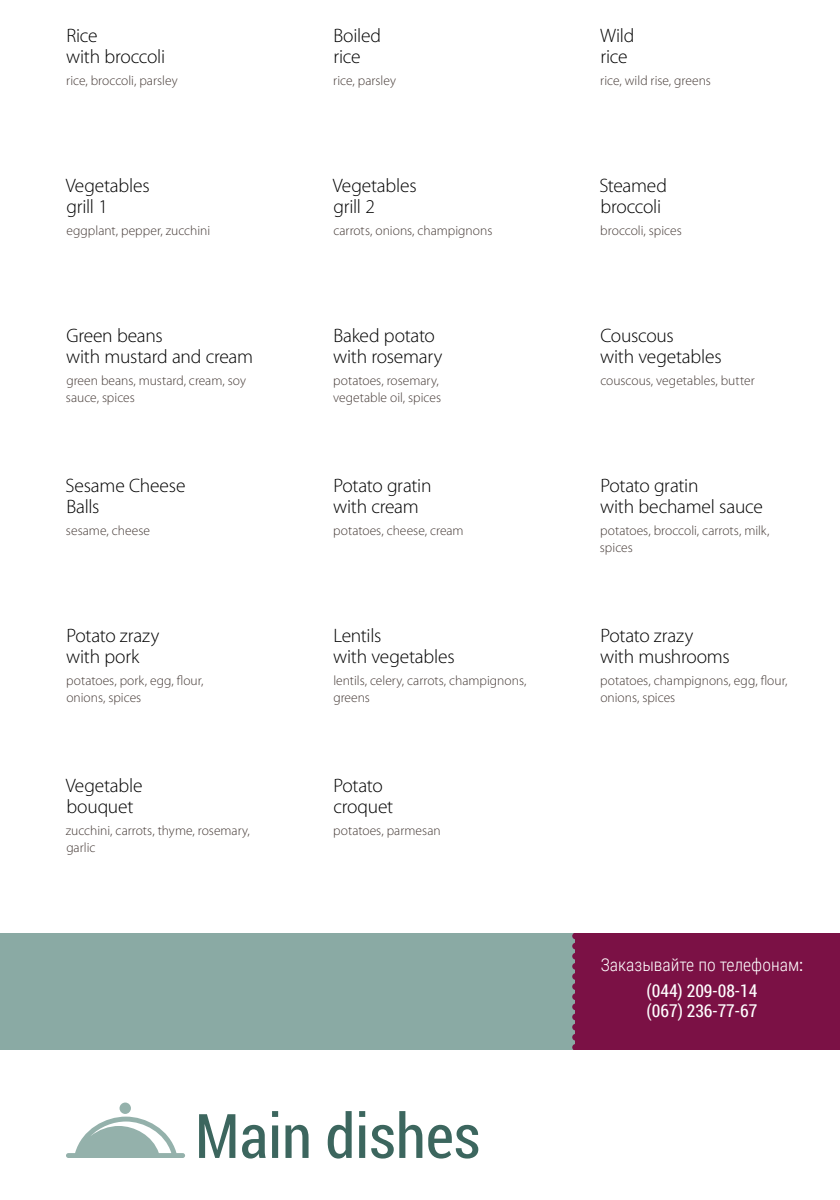
<style>
.page{position:relative;width:840px;height:1200px;background:#fff}
.page>*{position:absolute;margin:0;border:0;box-sizing:border-box;transform-origin:0 0}
.t1{font:61.5px "Roboto Condensed";color:#3c665e}
.t2{font:300 19.5px/21px "Myriad Pro";letter-spacing:-.015em;color:#000}
.t3{font:300 17.7px/26.1px "Roboto Condensed";color:#fff;text-align:center}
.t4{font:17.7px "Roboto Condensed";color:#fff}
.t5{font:300 13.5px/16.5px "Myriad Pro";color:#453a36}
.s1{font-weight:400}
</style>
<div class="page">
<div style="left:0;top:933px;width:576px;height:117px;background:#8aaaa4"></div>
<div style="left:576px;top:933px;width:264px;height:117px;background:#7b1145"></div>
<div style="left:572px;top:943px;width:7px;height:7px;background:#7b1145;border-radius:50%"></div>
<div style="left:572px;top:953px;width:7px;height:7px;background:#7b1145;border-radius:50%"></div>
<div style="left:572px;top:963px;width:7px;height:7px;background:#7b1145;border-radius:50%"></div>
<div style="left:572px;top:973px;width:7px;height:7px;background:#7b1145;border-radius:50%"></div>
<div style="left:572px;top:983px;width:7px;height:7px;background:#7b1145;border-radius:50%"></div>
<div style="left:572px;top:993px;width:7px;height:7px;background:#7b1145;border-radius:50%"></div>
<div style="left:572px;top:1004px;width:7px;height:6px;background:#7b1145;border-radius:50%"></div>
<div style="left:572px;top:1014px;width:7px;height:6px;background:#7b1145;border-radius:50%"></div>
<div style="left:572px;top:1024px;width:7px;height:6px;background:#7b1145;border-radius:50%"></div>
<div style="left:572px;top:1034px;width:7px;height:7px;background:#7b1145;border-radius:50%"></div>
<svg style="left:572px;top:933px;width:4px;height:6px"></svg>
<svg style="left:572px;top:1044px;width:4px;height:6px"></svg>
<div style="left:120px;top:1103px;width:11px;height:11px;background:#94b1ab;border-radius:50%"></div>
<svg style="left:66px;top:1117px;width:119px;height:41px"></svg>
<h2 class="t2" style="left:66px;top:25px;width:101px">Rice<br>with broccoli</h2>
<p class="t5" style="left:66px;top:73px;width:113px">rice, broccoli, parsley</p>
<h2 class="t2" style="left:66px;top:175px;width:85px">Vegetables grill 1</h2>
<p class="t5" style="left:66px;top:223px;width:145px">eggplant, pepper, zucchini</p>
<h2 class="t2" style="left:66px;top:325px;width:188px">Green beans<br>with mustard and cream</h2>
<p class="t5" style="left:66px;top:373px;width:182px">green beans, mustard, cream, soy sauce, spices</p>
<h2 class="t2" style="left:66px;top:475px;width:121px">Sesame Cheese<br>Balls</h2>
<p class="t5" style="left:66px;top:523px;width:86px">sesame, cheese</p>
<h2 class="t2" style="left:66px;top:625px;width:95px">Potato zrazy with pork</h2>
<p class="t5" style="left:66px;top:673px;width:139px">potatoes, pork, egg, flour, onions, spices</p>
<h2 class="t2" style="left:66px;top:775px;width:78px">Vegetable bouquet</h2>
<p class="t5" style="left:66px;top:823px;width:186px">zucchini, carrots, thyme, rosemary, garlic</p>
<h2 class="t2" style="left:333px;top:25px;width:49px">Boiled rice</h2>
<p class="t5" style="left:333px;top:73px;width:64px">rice, parsley</p>
<h2 class="t2" style="left:333px;top:175px;width:85px">Vegetables grill 2</h2>
<p class="t5" style="left:333px;top:223px;width:161px">carrots, onions, champignons</p>
<h2 class="t2" style="left:333px;top:325px;width:111px">Baked potato with rosemary</h2>
<p class="t5" style="left:333px;top:373px;width:110px">potatoes, rosemary, vegetable oil, spices</p>
<h2 class="t2" style="left:333px;top:475px;width:100px">Potato gratin with cream</h2>
<p class="t5" style="left:333px;top:523px;width:132px">potatoes, cheese, cream</p>
<h2 class="t2" style="left:333px;top:625px;width:123px">Lentils<br>with vegetables</h2>
<p class="t5" style="left:333px;top:673px;width:195px">lentils, celery, carrots, champignons, greens</p>
<h2 class="t2" style="left:333px;top:775px;width:61px">Potato croquet</h2>
<p class="t5" style="left:333px;top:823px;width:109px">potatoes, parmesan</p>
<h1 class="t1" style="left:195px;top:1100px;width:287px">Main dishes</h1>
<h2 class="t2" style="left:600px;top:25px;width:36px">Wild rice</h2>
<p class="t5" style="left:600px;top:73px;width:112px">rice, wild rise, greens</p>
<h2 class="t2" style="left:600px;top:175px;width:69px">Steamed broccoli</h2>
<p class="t5" style="left:600px;top:223px;width:83px">broccoli, spices</p>
<h2 class="t2" style="left:600px;top:325px;width:123px">Couscous<br>with vegetables</h2>
<p class="t5" style="left:600px;top:373px;width:156px">couscous, vegetables, butter</p>
<h2 class="t2" style="left:600px;top:475px;width:164px">Potato gratin<br>with bechamel sauce</h2>
<p class="t5" style="left:600px;top:523px;width:171px">potatoes, broccoli, carrots, milk, spices</p>
<h2 class="t2" style="left:600px;top:625px;width:131px">Potato zrazy with mushrooms</h2>
<p class="t5" style="left:600px;top:673px;width:189px">potatoes, champignons, egg, flour, onions, spices</p>
<h3 class="t3" style="left:601px;top:951px;width:204px">Заказывайте по телефонам<span class="s1">: (044) 209-08-14</span></h3>
<h3 class="t4" style="left:647px;top:1001px;width:112px">(067) 236-77-67</h3>
</div>
